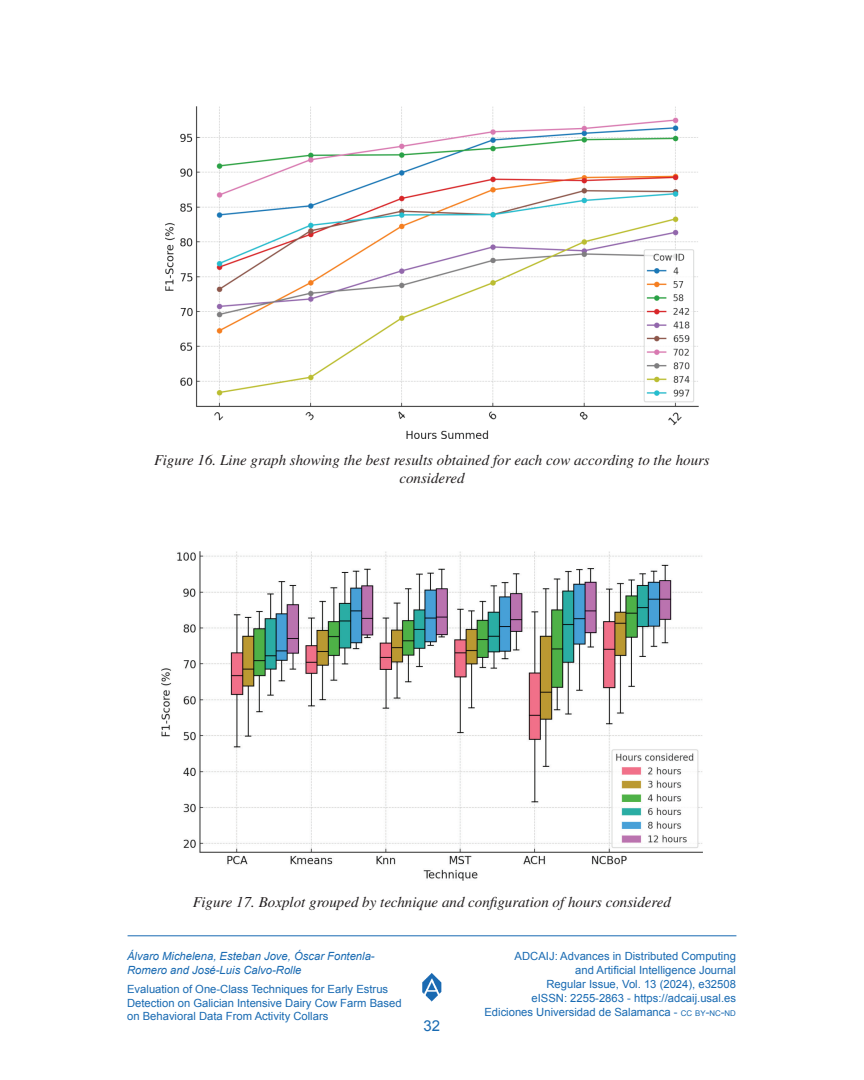
<style>
.page{position:relative;width:864px;height:1080px;background:#fff}
.page>*{position:absolute;margin:0;border:0;box-sizing:border-box;transform-origin:0 0}
.Foto_pie{font:italic 15px/18px "Times LT Std";color:#231f20;text-align:center}
.t1{font:15px "Arial";color:#186ab2}
.t2{font:11.25px/14px "Arial";color:#186ab2}
.t3{font:italic 11.25px/13.5px "Arial";color:#186ab2}
.s1{font-size:7.8px}
.s2{font-style:inherit}
</style>
<div class="page">
<img style="left:422px;top:973px;width:20px;height:29px">
<hr style="left:128px;top:935px;width:608px;height:1px;background:#186ab2">
<img style="left:166px;top:106px;width:532px;height:332px">
<img style="left:161px;top:552px;width:542px;height:328px">
<p class="Foto_pie" style="left:154px;top:451px;width:557px">Figure 16. Line graph showing the best results obtained for each cow according to the hours considered</p>
<p class="Foto_pie" style="left:193px;top:893px;width:480px">Figure 17. Boxplot grouped by technique and configuration of hours considered</p>
<p class="t3" style="left:127px;top:950px;width:249px">Álvaro Michelena, Esteban Jove, Óscar Fontenla-<br>Romero and José-Luis Calvo-Rolle</p>
<p class="t2" style="left:127px;top:983px;width:276px;line-height:13.5px">Evaluation of One-Class Techniques for Early Estrus<br>Detection on Galician Intensive Dairy Cow Farm Based on Behavioral Data From Activity Collars</p>
<h1 class="t1" style="left:424px;top:1016px;width:18px">32</h1>
<p class="t2" style="left:484px;top:950px;width:253px;text-align:right">ADCAIJ: Advances in Distributed Computing<br>and Artificial Intelligence Journal<br>Regular Issue, Vol. 13 (2024), e32508<br>eISSN: 2255-2863 - https://adcaij.usal.es Ediciones Universidad de Salamanca - <span class="s1">CC BY</span><span class="s2">-</span><span class="s1">NC</span><span class="s2">-</span><span class="s1">ND</span></p>
</div>
